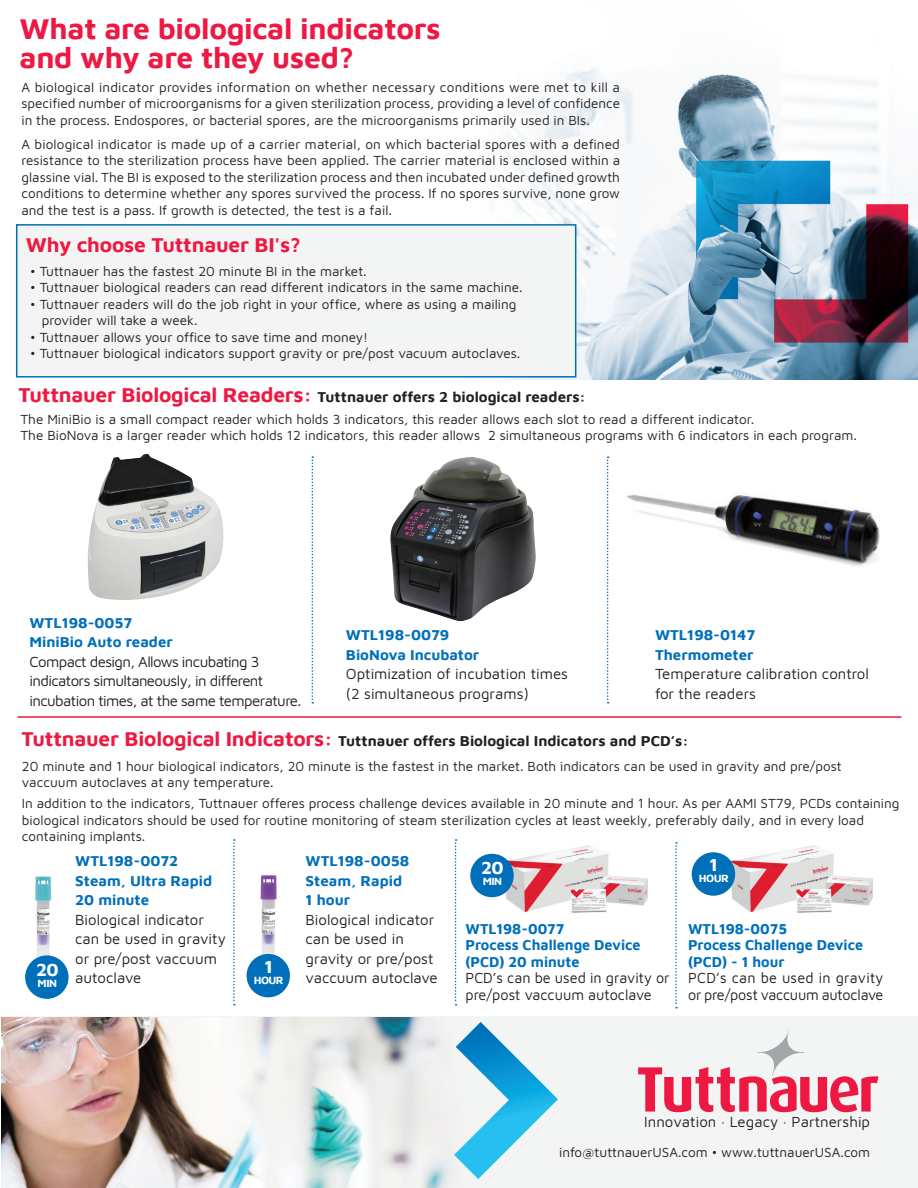
<style>
.page{position:relative;width:918px;height:1188px;background:#fff}
.page>*{position:absolute;margin:0;border:0;box-sizing:border-box;transform-origin:0 0}
.t1{font:700 30px/28.5px "Maven Pro";letter-spacing:-.01em;color:#ed1943}
.t2{font:700 21px "Maven Pro";letter-spacing:-.01em;color:#ed1943}
.t3{font:700 18.3px "Maven Pro";color:#fff}
.t4{font:15px/19.5px "Maven Pro";color:#231f20}
.t5{font:700 15px/19.5px "Maven Pro";color:#006fba}
.t6{font:700 15px "Maven Pro";color:#231f20}
.t7{font:15px/19.5px "Maven Pro";letter-spacing:-.04em;color:#231f20}
.t8{font:15px/16.5px "Maven Pro";color:#231f20;scale:.96 1}
.t9{font:700 15px/16.5px "Maven Pro";color:#006fba;scale:.96 1}
.t10{font:13.5px/16.5px "Maven Pro";color:#231f20}
.t11{font:700 10.95px "Maven Pro";letter-spacing:-.05em;color:#fff}
.s1{font-size:21px;color:#ed1943}
</style>
<div class="page">
<img style="left:493px;top:68px;width:425px;height:311px">
<div style="left:16px;top:224px;width:560px;height:154px;background:#f3f4f4;border:2px solid #006fba"></div>
<img style="left:390px;top:457px;width:146px;height:164px">
<img style="left:87px;top:454px;width:137px;height:146px">
<img style="left:626px;top:492px;width:254px;height:75px">
<img style="left:500px;top:845px;width:148px;height:68px">
<img style="left:725px;top:845px;width:148px;height:68px">
<img style="left:254px;top:875px;width:27px;height:84px">
<img style="left:29px;top:876px;width:23px;height:88px">
<div style="left:247px;top:954px;width:43px;height:43px;background:#006fba;border-radius:50%"></div>
<div style="left:692px;top:852px;width:43px;height:44px;background:#006fba;border-radius:50%"></div>
<div style="left:25px;top:955px;width:44px;height:44px;background:#006fba;border-radius:50%"></div>
<div style="left:470px;top:854px;width:44px;height:43px;background:#006fba;border-radius:50%"></div>
<svg style="left:312px;top:456px;width:1px;height:248px"></svg>
<svg style="left:233px;top:839px;width:2px;height:167px"></svg>
<svg style="left:455px;top:839px;width:2px;height:167px"></svg>
<svg style="left:675px;top:842px;width:2px;height:166px"></svg>
<svg style="left:607px;top:456px;width:2px;height:248px"></svg>
<hr style="left:17px;top:716px;width:884px;height:2px;background:#ed1943">
<div style="left:1px;top:1016px;width:917px;height:172px;background:#f3f4f4"></div>
<img style="left:1px;top:1018px;width:448px;height:169px">
<svg style="left:638px;top:1030px;width:241px;height:82px"></svg>
<svg style="left:454px;top:1022px;width:104px;height:157px"></svg>
<h1 class="t1" style="left:20px;top:13px;width:423px">What are biological indicators and why are they used?</h1>
<p class="t10" style="left:21px;top:78px;width:600px;text-align:justify">A biological indicator provides information on whether necessary conditions were met to kill a specified number of microorganisms for a given sterilization process, providing a level of confidence in the process. Endospores, or bacterial spores, are the microorganisms primarily used in BIs.</p>
<p class="t10" style="left:21px;top:135px;width:600px;text-align:justify">A biological indicator is made up of a carrier material, on which bacterial spores with a defined resistance to the sterilization process have been applied. The carrier material is enclosed within a glassine vial. The BI is exposed to the sterilization process and then incubated under defined growth conditions to determine whether any spores survived the process. If no spores survive, none grow and the test is a pass. If growth is detected, the test is a fail.</p>
<h2 class="t2" style="left:26px;top:230px;width:276px">Why choose Tuttnauer BI's?</h2>
<p class="t10" style="left:30px;top:262px;width:338px">• Tuttnauer has the fastest 20 minute BI in the market.</p>
<p class="t10" style="left:30px;top:279px;width:494px">• Tuttnauer biological readers can read different indicators in the same machine.</p>
<p class="t10" style="left:42px;top:295px;width:476px;text-indent:-12px">• Tuttnauer readers will do the job right in your office, where as using a mailing provider will take a week.</p>
<p class="t10" style="left:30px;top:328px;width:339px">• Tuttnauer allows your office to save time and money!</p>
<p class="t10" style="left:30px;top:345px;width:492px">• Tuttnauer biological indicators support gravity or pre/post vacuum autoclaves.</p>
<p class="t6" style="left:18px;top:387px;width:569px"><span class="s1">Tuttnauer Biological Readers:</span> Tuttnauer offers 2 biological readers:</p>
<p class="t10" style="left:20px;top:410px;width:838px">The MiniBio is a small compact reader which holds 3 indicators, this reader allows each slot to read a different indicator.<br>The BioNova is a larger reader which holds 12 indicators, this reader allows 2 simultaneous programs with 6 indicators in each program.</p>
<p class="t5" style="left:29px;top:612px;width:145px">WTL198-0057<br>MiniBio Auto reader</p>
<p class="t7" style="left:29px;top:651px;width:273px">Compact design, Allows incubating 3 indicators simultaneously, in different incubation times, at the same temperature.</p>
<p class="t5" style="left:346px;top:624px;width:135px">WTL198-0079<br>BioNova Incubator</p>
<p class="t4" style="left:346px;top:664px;width:224px">Optimization of incubation times (2 simultaneous programs)</p>
<p class="t5" style="left:655px;top:624px;width:102px">WTL198-0147<br>Thermometer</p>
<p class="t4" style="left:655px;top:664px;width:215px">Temperature calibration control for the readers</p>
<p class="t6" style="left:21px;top:730px;width:669px"><span class="s1">Tuttnauer Biological Indicators:</span> Tuttnauer offers Biological Indicators and PCD’s:</p>
<p class="t10" style="left:22px;top:757px;width:821px">20 minute and 1 hour biological indicators, 20 minute is the fastest in the market. Both indicators can be used in gravity and pre/post vaccuum autoclaves at any temperature.</p>
<p class="t10" style="left:22px;top:794px;width:879px">In addition to the indicators, Tuttnauer offeres process challenge devices available in 20 minute and 1 hour. As per AAMI ST79, PCDs containing biological indicators should be used for routine monitoring of steam sterilization cycles at least weekly, preferably daily, and in every load containing implants.</p>
<h3 class="t3" style="left:36px;top:957px;width:24px">20</h3>
<p class="t11" style="left:38px;top:975px;width:21px">MIN</p>
<p class="t5" style="left:75px;top:850px;width:139px">WTL198-0072<br>Steam, Ultra Rapid<br>20 minute</p>
<p class="t4" style="left:75px;top:909px;width:152px">Biological indicator can be used in gravity or pre/post vaccuum autoclave</p>
<p class="t9" style="left:466px;top:919px;width:184px">WTL198-0077<br>Process Challenge Device (PCD) 20 minute</p>
<p class="t5" style="left:306px;top:850px;width:105px">WTL198-0058<br>Steam, Rapid<br>1 hour</p>
<p class="t4" style="left:306px;top:909px;width:134px">Biological indicator can be used in gravity or pre/post vaccuum autoclave</p>
<h3 class="t3" style="left:481px;top:855px;width:24px">20</h3>
<p class="t11" style="left:483px;top:874px;width:21px">MIN</p>
<h3 class="t3" style="left:264px;top:953px;width:10px">1</h3>
<p class="t11" style="left:254px;top:972px;width:31px">HOUR</p>
<p class="t8" style="left:466px;top:969px;width:214px">PCD’s can be used in gravity or pre/post vaccuum autoclave</p>
<h3 class="t3" style="left:710px;top:852px;width:10px">1</h3>
<p class="t11" style="left:699px;top:870px;width:31px">HOUR</p>
<p class="t9" style="left:688px;top:919px;width:184px">WTL198-0075<br>Process Challenge Device (PCD) - 1 hour</p>
<p class="t8" style="left:688px;top:969px;width:205px">PCD’s can be used in gravity or pre/post vaccuum autoclave</p>
<p class="t4" style="left:644px;top:1112px;width:227px">Innovation · Legacy · Partnership</p>
<p class="t10" style="left:559px;top:1143px;width:313px">info@tuttnauerUSA.com • www.tuttnauerUSA.com</p>
</div>
